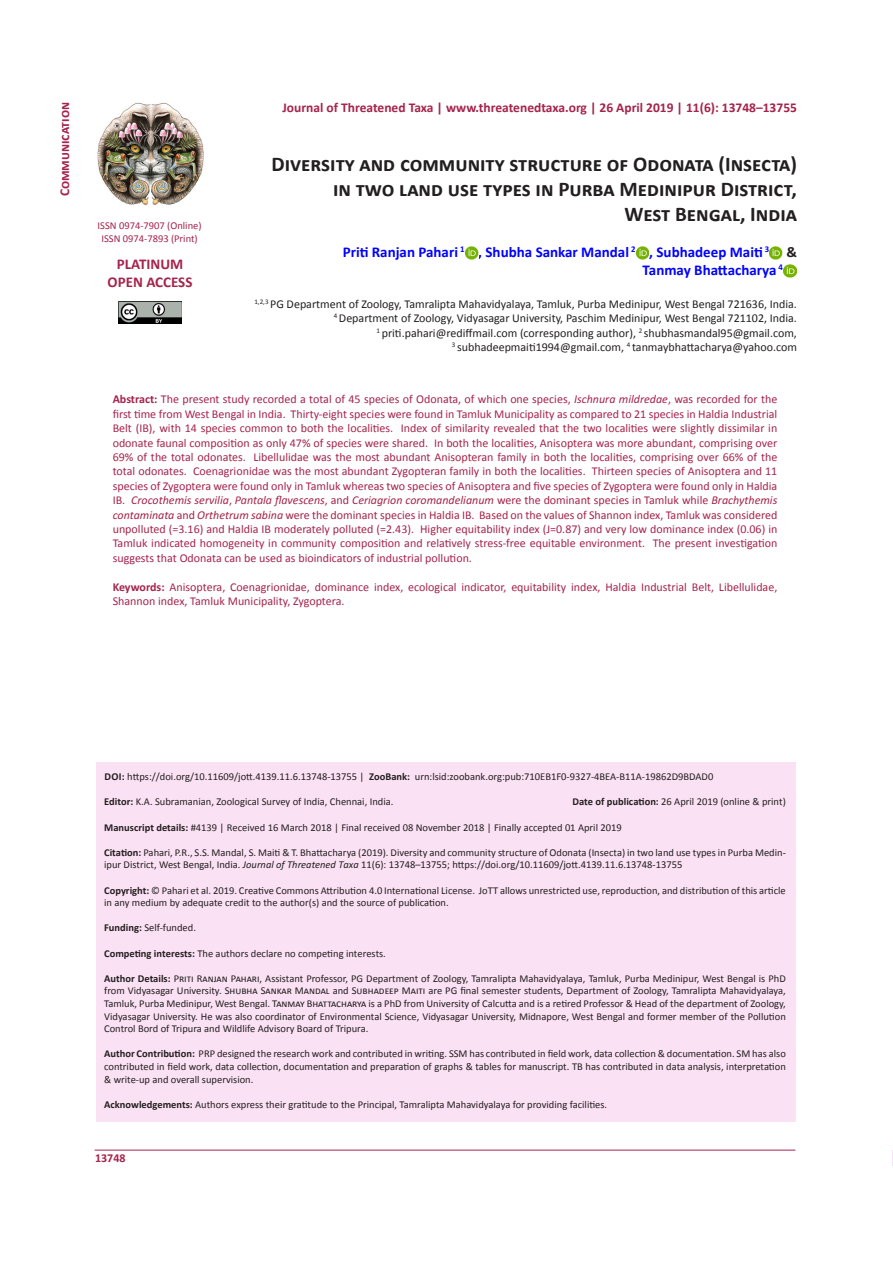
<style>
.page{position:relative;width:893px;height:1263px;background:#fff}
.page>*{position:absolute;margin:0;border:0;box-sizing:border-box;transform-origin:0 0}
.t1{font:700 21px "Calibri";color:#231f20}
.t2{font:700 15px "Calibri";color:#00f}
.t3{font:700 15px "Calibri";color:#a5234c}
.t4{font:700 13.5px "Calibri";color:#a5234c}
.t5{font:12px/14.4px "Calibri";color:#a5234c;text-align:justify}
.t6{font:12px "Calibri";color:#231f20}
.t7{font:12px "Calibri Bold 2";color:#a5234c}
.Body{font:10.5px/12.6px "Calibri";color:#231f20;text-align:justify}
.jott_notes_citation{font:10.5px/12.6px "Calibri";color:#231f20}
.jott_notes_citation-2{font:10.5px "Calibri";color:#a5234c}
.s1{font-family:"Calibri Bold 2";font-weight:400;color:#231f20}
.s2{font-family:"Calibri Bold 2"}
.s3{font-family:"Calibri Italic 2"}
.s4{font-style:italic}
.s5{font-family:"Calibri 2"}
.s6{font-weight:700}
</style>
<div class="page">
<svg style="left:892px;top:1150px;width:1px;height:16px"></svg>
<div style="left:96px;top:762px;width:700px;height:360px;background:#fbe1f4"></div>
<img style="left:97px;top:102px;width:107px;height:103px">
<img style="left:118px;top:301px;width:63px;height:22px">
<hr style="left:95px;top:1150px;width:700px;height:1px;background:#a5234c">
<svg style="left:465px;top:246px;width:13px;height:13px"></svg>
<img style="left:783px;top:265px;width:14px;height:13px">
<svg style="left:636px;top:246px;width:13px;height:13px"></svg>
<svg style="left:769px;top:246px;width:13px;height:13px"></svg>
<p class="t4" style="left:56px;top:196px;width:96px;rotate:-90deg">Communication</p>
<p class="jott_notes_citation-2" style="left:98px;top:219px;width:105px">ISSN 0974-7907 (Online)</p>
<p class="jott_notes_citation-2" style="left:101px;top:232px;width:98px">ISSN 0974-7893 (Print)</p>
<p class="t3" style="left:117px;top:255px;width:68px">PLATINUM</p>
<p class="t3" style="left:108px;top:273px;width:86px">OPEN ACCESS</p>
<p class="t4" style="left:282px;top:99px;width:516px">Journal of Threatened Taxa | www.threatenedtaxa.org | 26 April 2019 | 11(6): 13748–13755</p>
<p class="t1" style="left:271px;top:151px;width:527px">Diversity and community structure of Odonata (Insecta)</p>
<p class="t1" style="left:333px;top:176px;width:465px">in two land use types in Purba Medinipur District,</p>
<p class="t1" style="left:625px;top:201px;width:174px">West Bengal, India</p>
<p class="t2" style="left:343px;top:243px;width:456px">Priti Ranjan Pahari <sup>1</sup> , Shubha Sankar Mandal <sup>2</sup> , Subhadeep Maiti <sup>3</sup> <span class="s1">&amp;</span></p>
<p class="t2" style="left:642px;top:261px;width:142px">Tanmay Bhattacharya <sup>4</sup></p>
<p class="t6" style="left:254px;top:296px;width:544px"><sup>1,2,3</sup> PG Department of Zoology, Tamralipta Mahavidyalaya, Tamluk, Purba Medinipur, West Bengal 721636, India.</p>
<p class="t6" style="left:334px;top:311px;width:465px"><sup>4</sup> Department of Zoology, Vidyasagar University, Paschim Medinipur, West Bengal 721102, India.</p>
<p class="t6" style="left:377px;top:325px;width:422px"><sup>1</sup> priti.pahari@rediffmail.com (corresponding author), <sup>2</sup> shubhasmandal95@gmail.com,</p>
<p class="t6" style="left:452px;top:339px;width:347px"><sup>3</sup> subhadeepmaiti1994@gmail.com, <sup>4</sup> tanmaybhattacharya@yahoo.com</p>
<p class="t5" style="left:113px;top:392px;width:666px"><span class="s2">Abstract:</span> The present study recorded a total of 45 species of Odonata, of which one species, <span class="s3">Ischnura mildredae</span>, was recorded for the first time from West Bengal in India. Thirty-eight species were found in Tamluk Municipality as compared to 21 species in Haldia Industrial Belt (IB), with 14 species common to both the localities. Index of similarity revealed that the two localities were slightly dissimilar in odonate faunal composition as only 47% of species were shared. In both the localities, Anisoptera was more abundant, comprising over 69% of the total odonates. Libellulidae was the most abundant Anisopteran family in both the localities, comprising over 66% of the total odonates. Coenagrionidae was the most abundant Zygopteran family in both the localities. Thirteen species of Anisoptera and 11 species of Zygoptera were found only in Tamluk whereas two species of Anisoptera and five species of Zygoptera were found only in Haldia IB. <span class="s3">Crocothemis servilia</span>, <span class="s4">Pantala flavescens</span>, and <span class="s3">Ceriagrion coromandelianum</span> were the dominant species in Tamluk while <span class="s3">Brachythemis contaminata</span> <span class="s5">and</span> <span class="s3">Orthetrum sabina</span> were the dominant species in Haldia IB. Based on the values of Shannon index, Tamluk was considered unpolluted (=3.16) and Haldia IB moderately polluted (=2.43). Higher equitability index (J=0.87) and very low dominance index (0.06) in Tamluk indicated homogeneity in community composition and relatively stress-free equitable environment. The present investigation suggests that Odonata can be used as bioindicators of industrial pollution.</p>
<p class="t5" style="left:113px;top:579px;width:666px"><span class="s2">Keywords:</span> Anisoptera, Coenagrionidae, dominance index, ecological indicator, equitability index, Haldia Industrial Belt, Libellulidae,<br>Shannon index, Tamluk Municipality, Zygoptera.</p>
<p class="Body" style="left:104px;top:770px;width:610px"><span class="s2">DOI:</span> http<span class="s5">s</span>://doi.org/10.11609/jott.<span class="s5">4139.11.6.13748-13755 |</span> <span class="s2">ZooBank:</span> <span class="s5">urn:lsid:zoobank.org</span>:pub:710EB1F0-9327-4BEA-B11A-19862D9BDAD0</p>
<p class="Body" style="left:104px;top:796px;width:291px"><span class="s2">Editor:</span> K.A. Subramanian, Zoological Survey of India, Chennai, India.</p>
<p class="Body" style="left:572px;top:796px;width:215px"><span class="s6">Date of publication:</span> 26 April 2019 (online &amp; print)</p>
<p class="jott_notes_citation" style="left:104px;top:821px;width:519px"><span class="s2">Manuscript details:</span> #4139 | Received 16 March 2018 | Final received 08 November 2018 | Finally accepted 01 April 2019</p>
<p class="jott_notes_citation" style="left:104px;top:846px;width:683px"><span class="s6">Citation:</span> Pahari, P.R., S.S. Mandal, S. Maiti &amp; T. Bhattacharya (2019). Diversity and community structure of Odonata (Insecta) in two land use types in Purba Medin&shy;ipur District, West Bengal, India<span class="s5">.</span> <span class="s3">Journal of Threatened Taxa</span> 11(6): <span class="s5">13748–13755;</span> http<span class="s5">s</span>://doi.org/10.11609/jott.<span class="s5">4139.11.6.13748-13755</span></p>
<p class="jott_notes_citation" style="left:104px;top:884px;width:683px"><span class="s2">Copyright:</span> <span class="s5">©</span> Pahari et al. 2019. Creative Commons Attribution 4.0 International License. JoTT allows unrestricted use, reproduction, and distribution of this article in any medium by adequate credit to the author(s) and the source of publication.</p>
<p class="Body" style="left:104px;top:922px;width:93px"><span class="s2">Funding:</span> Self-funded.</p>
<p class="Body" style="left:104px;top:947px;width:283px"><span class="s6">Competing interests:</span> The author<span class="s5">s</span> declare no competing interests.</p>
<p class="Body" style="left:104px;top:972px;width:683px"><span class="s2">Author Details:</span> Priti Ranjan Pahari, Assistant Professor, PG Department of Zoology, Tamralipta Mahavidyalaya, Tamluk, Purba Medinipur, West Bengal is PhD from Vidyasagar University. Shubha Sankar Mandal <span class="s5">and</span> Subhadeep Maiti are PG final semester students, Department of Zoology, Tamralipta Mahavidyalaya, Tamluk, Purba Medinipur, West Bengal. Tanmay Bhattacharya is a PhD from University of Calcutta and is a retired Professor &amp; Head of the department of Zoology, Vidyasagar University. He was also coordinator of Environmental Science, Vidyasagar University, Midnapore, West Bengal and former member of the Pollution Control Bord of Tripura and Wildlife Advisory Board of Tripura.</p>
<p class="Body" style="left:104px;top:1048px;width:683px"><span class="s6">Author Contribution:</span> PRP designed the research work and contributed in writing. SSM has contributed in field work, data collection &amp; documentation. SM has also contributed in field work, data collection, documentation and preparation of graphs &amp; tables for manuscript. TB has contributed in data analysis, interpretation &amp; write-up and overall supervision.</p>
<p class="Body" style="left:104px;top:1098px;width:505px"><span class="s2">Acknowledgements:</span> Authors express their gratitude to the Principal, Tamralipta Mahavidyalaya for providing facilities.</p>
<p class="t7" style="left:95px;top:1150px;width:32px">13748</p>
</div>
